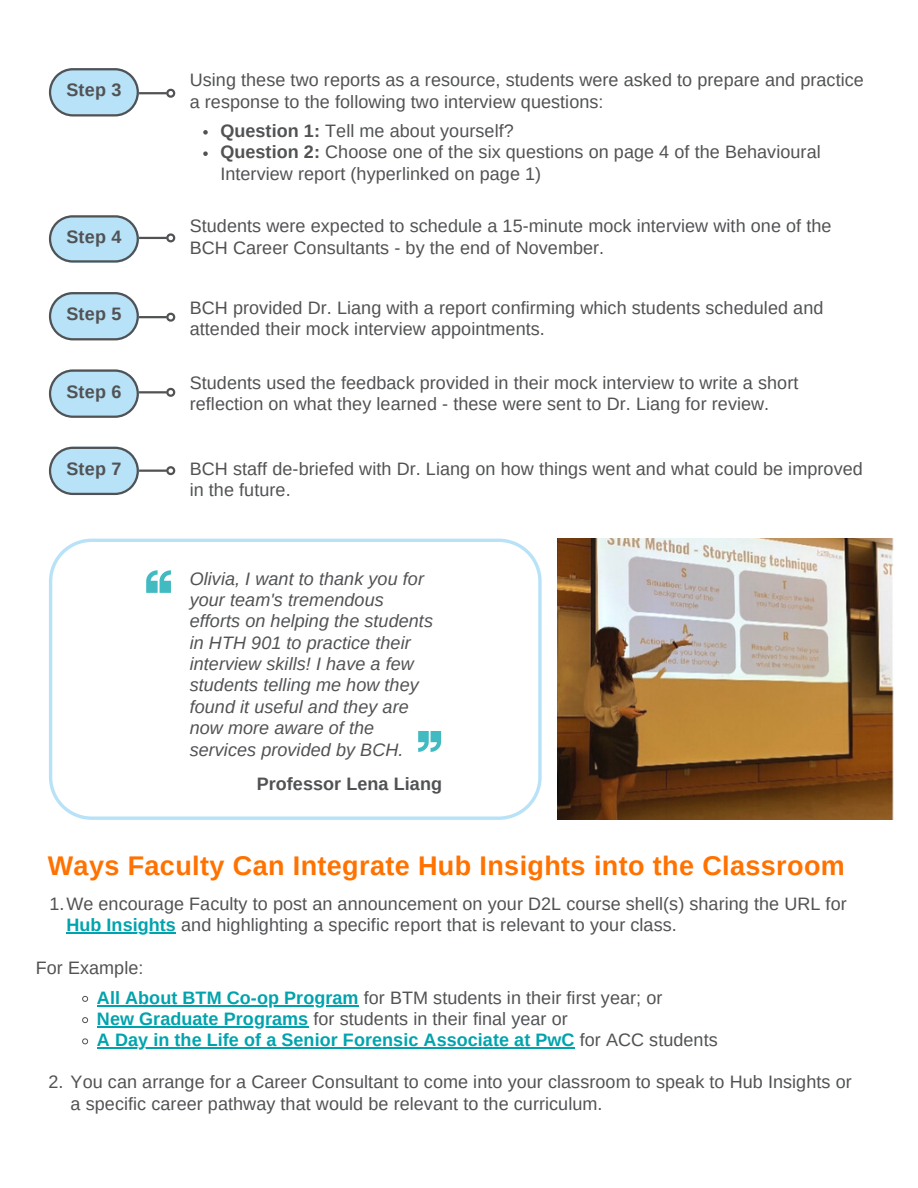
<style>
.page{position:relative;width:918px;height:1188px;background:#fff}
.page>*{position:absolute;margin:0;border:0;box-sizing:border-box;transform-origin:0 0}
.t1{font:700 27px "Arimo";letter-spacing:.015em;color:#ff7200}
.t2{font:18px/21.3px "Arimo";letter-spacing:.005em;color:#515254}
.t3{font:italic 18px/21.3px "Arimo";letter-spacing:.005em;color:#515254}
.t4{font:700 18px "Arimo";letter-spacing:.005em;color:#00a3ad}
.t5{font:700 18px "Arimo";letter-spacing:.01em;color:#515254}
.s1{font-weight:700}
.s2{font-weight:700;color:#00a3ad}
.s3{font-weight:400;color:#515254}
</style>
<div class="page">
<hr style="left:97px;top:1048px;width:478px;height:1px;background:#00a3ad">
<hr style="left:97px;top:1026px;width:211px;height:2px;background:#00a3ad">
<hr style="left:97px;top:1005px;width:262px;height:1px;background:#00a3ad">
<hr style="left:66px;top:933px;width:110px;height:1px;background:#00a3ad">
<hr style="left:130px;top:92px;width:37px;height:2px;background:#515254">
<svg style="left:165px;top:88px;width:11px;height:10px"></svg>
<svg style="left:49px;top:68px;width:90px;height:49px;background:#b3d4e4"></svg>
<hr style="left:130px;top:237px;width:37px;height:2px;background:#515254">
<svg style="left:165px;top:233px;width:11px;height:10px"></svg>
<svg style="left:49px;top:215px;width:90px;height:48px;background:#b3d4e4"></svg>
<hr style="left:130px;top:316px;width:37px;height:2px;background:#515254">
<svg style="left:165px;top:312px;width:11px;height:10px"></svg>
<svg style="left:49px;top:292px;width:90px;height:48px;background:#b2d4e5"></svg>
<hr style="left:130px;top:391px;width:37px;height:2px;background:#515254">
<svg style="left:165px;top:387px;width:11px;height:10px"></svg>
<svg style="left:49px;top:369px;width:90px;height:49px;background:#b3d4e4"></svg>
<hr style="left:130px;top:470px;width:37px;height:2px;background:#515254">
<svg style="left:165px;top:466px;width:11px;height:10px"></svg>
<svg style="left:49px;top:447px;width:90px;height:48px;background:#b2d4e4"></svg>
<svg style="left:203px;top:130px;width:5px;height:5px"></svg>
<svg style="left:203px;top:151px;width:5px;height:5px"></svg>
<svg style="left:49px;top:539px;width:493px;height:281px"></svg>
<svg style="left:146px;top:570px;width:25px;height:23px"></svg>
<img style="left:558px;top:539px;width:336px;height:281px">
<svg style="left:418px;top:731px;width:23px;height:21px"></svg>
<svg style="left:82px;top:996px;width:6px;height:6px"></svg>
<svg style="left:82px;top:1017px;width:6px;height:6px"></svg>
<svg style="left:82px;top:1038px;width:6px;height:7px"></svg>
<p class="t5" style="left:66px;top:80px;width:57px">Step 3</p>
<p class="t5" style="left:66px;top:227px;width:57px">Step 4</p>
<p class="t5" style="left:66px;top:304px;width:57px">Step 5</p>
<p class="t5" style="left:66px;top:381px;width:57px">Step 6</p>
<p class="t5" style="left:66px;top:459px;width:57px">Step 7</p>
<p class="t2" style="left:190px;top:70px;width:676px">Using these two reports as a resource, students were asked to prepare and practice a response to the following two interview questions:</p>
<p class="t2" style="left:220px;top:120px;width:295px"><span class="s1">Question 1:</span> Tell me about yourself?</p>
<p class="t2" style="left:220px;top:141px;width:602px"><span class="s1">Question 2:</span> Choose one of the six questions on page 4 of the Behavioural</p>
<p class="t2" style="left:220px;top:163px;width:322px">Interview report (hyperlinked on page 1)</p>
<p class="t2" style="left:190px;top:215px;width:643px">Students were expected to schedule a 15-minute mock interview with one of the<br>BCH Career Consultants - by the end of November.</p>
<p class="t2" style="left:190px;top:297px;width:635px">BCH provided Dr. Liang with a report confirming which students scheduled and attended their mock interview appointments.</p>
<p class="t2" style="left:190px;top:372px;width:610px">Students used the feedback provided in their mock interview to write a short reflection on what they learned - these were sent to Dr. Liang for review.</p>
<p class="t2" style="left:190px;top:458px;width:675px">BCH staff de-briefed with Dr. Liang on how things went and what could be improved in the future.</p>
<p class="t3" style="left:190px;top:568px;width:245px">Olivia, I want to thank you for your team's tremendous efforts on helping the students in HTH 901 to practice their interview skills! I have a few students telling me how they found it useful and they are now more aware of the services provided by BCH.</p>
<p class="t5" style="left:257px;top:774px;width:187px">Professor Lena Liang</p>
<h2 class="t1" style="left:48px;top:850px;width:799px">Ways Faculty Can Integrate Hub Insights into the Classroom</h2>
<p class="t2" style="left:66px;top:893px;width:782px;text-indent:-17px">1.We encourage Faculty to post an announcement on your D2L course shell(s) sharing the URL for<br><span class="s2">Hub Insights</span> and highlighting a specific report that is relevant to your class.</p>
<p class="t2" style="left:36px;top:957px;width:109px">For Example:</p>
<p class="t2" style="left:97px;top:987px;width:567px"><span class="s2">All About BTM Co-op Program</span> for BTM students in their first year; or</p>
<p class="t2" style="left:97px;top:1008px;width:472px"><span class="s2">New Graduate Programs</span> for students in their final year or</p>
<p class="t4" style="left:97px;top:1030px;width:622px">A Day in the Life of a Senior Forensic Associate at PwC <span class="s3">for ACC students</span></p>
<p class="t2" style="left:71px;top:1071px;width:783px;text-indent:-22px">2. You can arrange for a Career Consultant to come into your classroom to speak to Hub Insights or a specific career pathway that would be relevant to the curriculum.</p>
</div>
